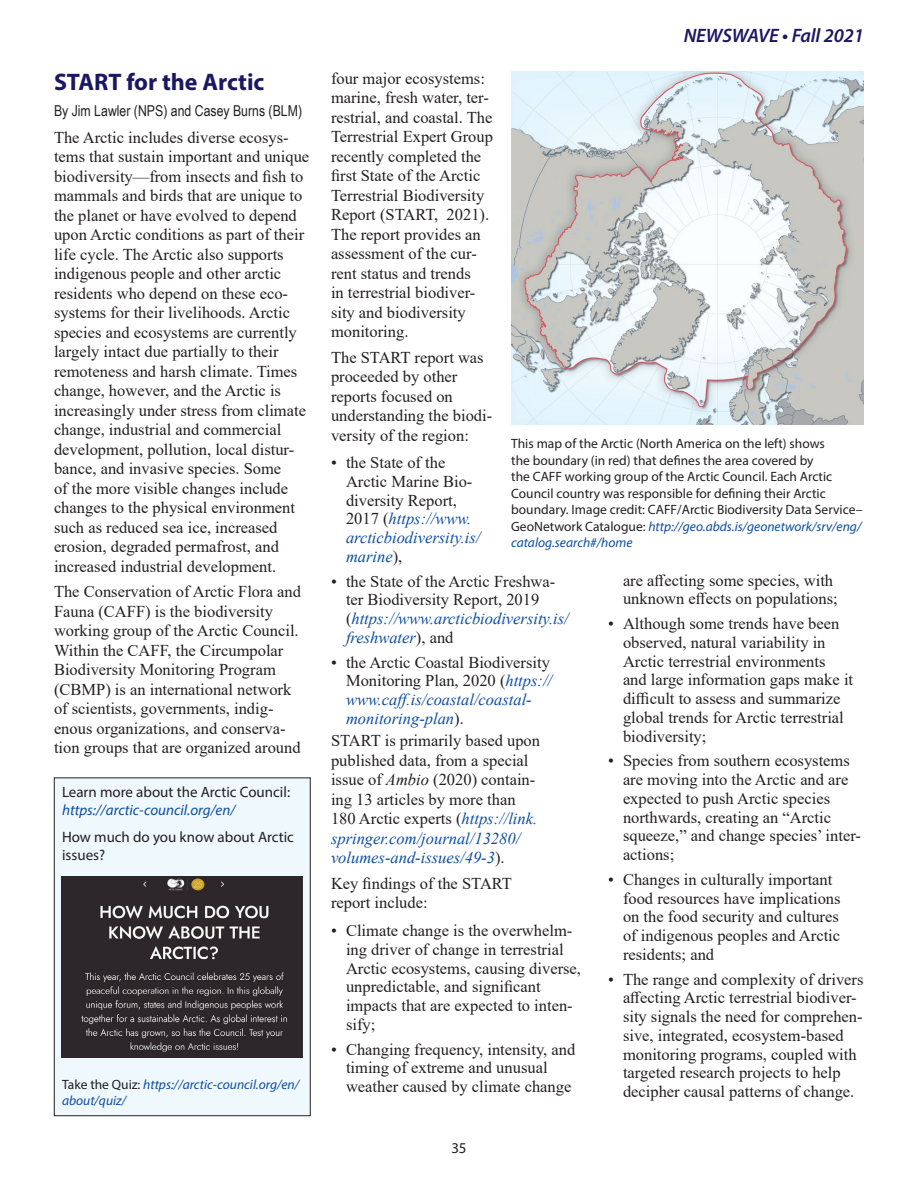
<style>
.page{position:relative;width:918px;height:1188px;background:#fff}
.page>*{position:absolute;margin:0;border:0;box-sizing:border-box;transform-origin:0 0}
.Heading_1{font:700 24px "Myriad Pro";color:#1b1862}
.t1{font:italic 600 19.5px "Myriad Pro";letter-spacing:-.005em;color:#1b1862}
.Body_Text{font:16.5px/19.5px "Times New Roman";color:#231f20}
.SidebarText{font:15px/18px "Myriad Pro";color:#231f20}
.Authors{font:15px "Arial Narrow";color:#231f20}
.FigureCaption{font:13.5px/16.5px "Myriad Pro";color:#231f20}
.FigureCaption-2{font:italic 13.5px/16.5px "Myriad Pro";color:#0d4da1}
.s1{font-style:italic;color:#0d4da1}
.s2{font-style:normal;color:#231f20}
.s3{font-style:italic}
</style>
<div class="page">
<img style="left:511px;top:72px;width:353px;height:353px">
<div style="left:54px;top:778px;width:256px;height:338px;background:#eef8fd"></div>
<img style="left:62px;top:877px;width:241px;height:181px">
<div style="left:54px;top:778px;width:257px;height:338px;border:1px solid #231f20"></div>
<p class="Heading_1" style="left:54px;top:66px;width:212px">START for the Arctic</p>
<p class="Authors" style="left:54px;top:99px;width:250px">By Jim Lawler (NPS) and Casey Burns (BLM)</p>
<p class="Body_Text" style="left:54px;top:127px;width:257px">The Arctic includes diverse ecosys&shy;tems that sustain important and unique biodiversity—from insects and fish to mammals and birds that are unique to the planet or have evolved to depend upon Arctic conditions as part of their life cycle. The Arctic also supports indigenous people and other arctic residents who depend on these eco&shy;systems for their livelihoods. Arctic species and ecosystems are currently largely intact due partially to their remoteness and harsh climate. Times change, however, and the Arctic is increasingly under stress from climate change, industrial and commercial development, pollution, local distur&shy;bance, and invasive species. Some<br>of the more visible changes include changes to the physical environment such as reduced sea ice, increased erosion, degraded permafrost, and increased industrial development.</p>
<p class="Body_Text" style="left:54px;top:581px;width:248px">The Conservation of Arctic Flora and Fauna (CAFF) is the biodiversity working group of the Arctic Council.<br>Within the CAFF, the Circumpolar Biodiversity Monitoring Program (CBMP) is an international network of scientists, governments, indig&shy;enous organizations, and conserva&shy;tion groups that are organized around</p>
<p class="SidebarText" style="left:62px;top:783px;width:230px">Learn more about the Arctic Council: <span class="s1">https://arctic-council.org/en/</span></p>
<p class="SidebarText" style="left:62px;top:828px;width:233px">How much do you know about Arctic issues?</p>
<p class="FigureCaption-2" style="left:62px;top:1076px;width:239px"><span class="s2">Take the Quiz:</span> https://arctic-council.org/en/ about/quiz/</p>
<p class="t1" style="left:684px;top:23px;width:182px">NEWSWAVE • Fall 2021</p>
<p class="Body_Text" style="left:331px;top:68px;width:163px">four major ecosystems: marine, fresh water, ter&shy;restrial, and coastal. The<br>Terrestrial Expert Group recently completed the first State of the Arctic<br>Terrestrial Biodiversity<br>Report (START, 2021).<br>The report provides an assessment of the cur&shy;rent status and trends<br>in terrestrial biodiver&shy;sity and biodiversity monitoring.</p>
<p class="Body_Text" style="left:331px;top:347px;width:163px">The START report was proceeded by other reports focused on understanding the biodi&shy;versity of the region:</p>
<p class="Body_Text" style="left:346px;top:453px;width:136px;line-height:18.8px;text-indent:-15px">• the State of the<br>Arctic Marine Bio&shy;diversity Report,<br>2017 (<span class="s1">https://www. arcticbiodiversity.is/ marine</span>),</p>
<p class="Body_Text" style="left:346px;top:571px;width:224px;line-height:18.8px;text-indent:-15px">• the State of the Arctic Freshwa&shy;ter Biodiversity Report, 2019 (<span class="s1">https://www.arcticbiodiversity.is/ freshwater</span>), and</p>
<p class="Body_Text" style="left:346px;top:652px;width:208px;line-height:18.8px;text-indent:-15px">• the Arctic Coastal Biodiversity<br>Monitoring Plan, 2020 (<span class="s1">https:// www.caff.is/coastal/coastal&shy;monitoring-plan</span>).</p>
<p class="Body_Text" style="left:331px;top:731px;width:211px">START is primarily based upon published data, from a special issue of <span class="s3">Ambio</span> (2020) contain&shy;ing 13 articles by more than<br>180 Arctic experts (<span class="s1">https://link. springer.com/journal/13280/ volumes-and-issues/49-3</span>).</p>
<p class="Body_Text" style="left:331px;top:873px;width:183px">Key findings of the START report include:</p>
<p class="Body_Text" style="left:346px;top:921px;width:237px;line-height:18.8px;text-indent:-15px">• Climate change is the overwhelm&shy;ing driver of change in terrestrial<br>Arctic ecosystems, causing diverse, unpredictable, and significant impacts that are expected to inten&shy;sify;</p>
<p class="Body_Text" style="left:346px;top:1039px;width:231px;line-height:18.8px;text-indent:-15px">• Changing frequency, intensity, and timing of extreme and unusual weather caused by climate change</p>
<p class="FigureCaption" style="left:511px;top:435px;width:353px">This map of the Arctic (North America on the left) shows<br>the boundary (in red) that defines the area covered by<br>the CAFF working group of the Arctic Council. Each Arctic Council country was responsible for defining their Arctic boundary. Image credit: CAFF/Arctic Biodiversity Data Service– GeoNetwork Catalogue: <span class="s1">http://geo.abds.is/geonetwork/srv/eng/ catalog.search#/home</span></p>
<p class="Body_Text" style="left:623px;top:570px;width:216px;line-height:18.8px">are affecting some species, with unknown effects on populations;</p>
<p class="Body_Text" style="left:623px;top:614px;width:232px;line-height:18.8px;text-indent:-15px">• Although some trends have been observed, natural variability in<br>Arctic terrestrial environments and large information gaps make it difficult to assess and summarize global trends for Arctic terrestrial biodiversity;</p>
<p class="Body_Text" style="left:623px;top:751px;width:240px;line-height:18.8px;text-indent:-15px">• Species from southern ecosystems are moving into the Arctic and are expected to push Arctic species northwards, creating an “Arctic squeeze,” and change species’ inter&shy;actions;</p>
<p class="Body_Text" style="left:623px;top:869px;width:219px;line-height:18.8px;text-indent:-15px">• Changes in culturally important food resources have implications on the food security and cultures of indigenous peoples and Arctic residents; and</p>
<p class="Body_Text" style="left:623px;top:969px;width:242px;line-height:18.8px;text-indent:-15px">• The range and complexity of drivers affecting Arctic terrestrial biodiver&shy;sity signals the need for comprehen&shy;sive, integrated, ecosystem-based monitoring programs, coupled with targeted research projects to help decipher causal patterns of change.</p>
<p class="SidebarText" style="left:451px;top:1139px;width:17px">35</p>
</div>
